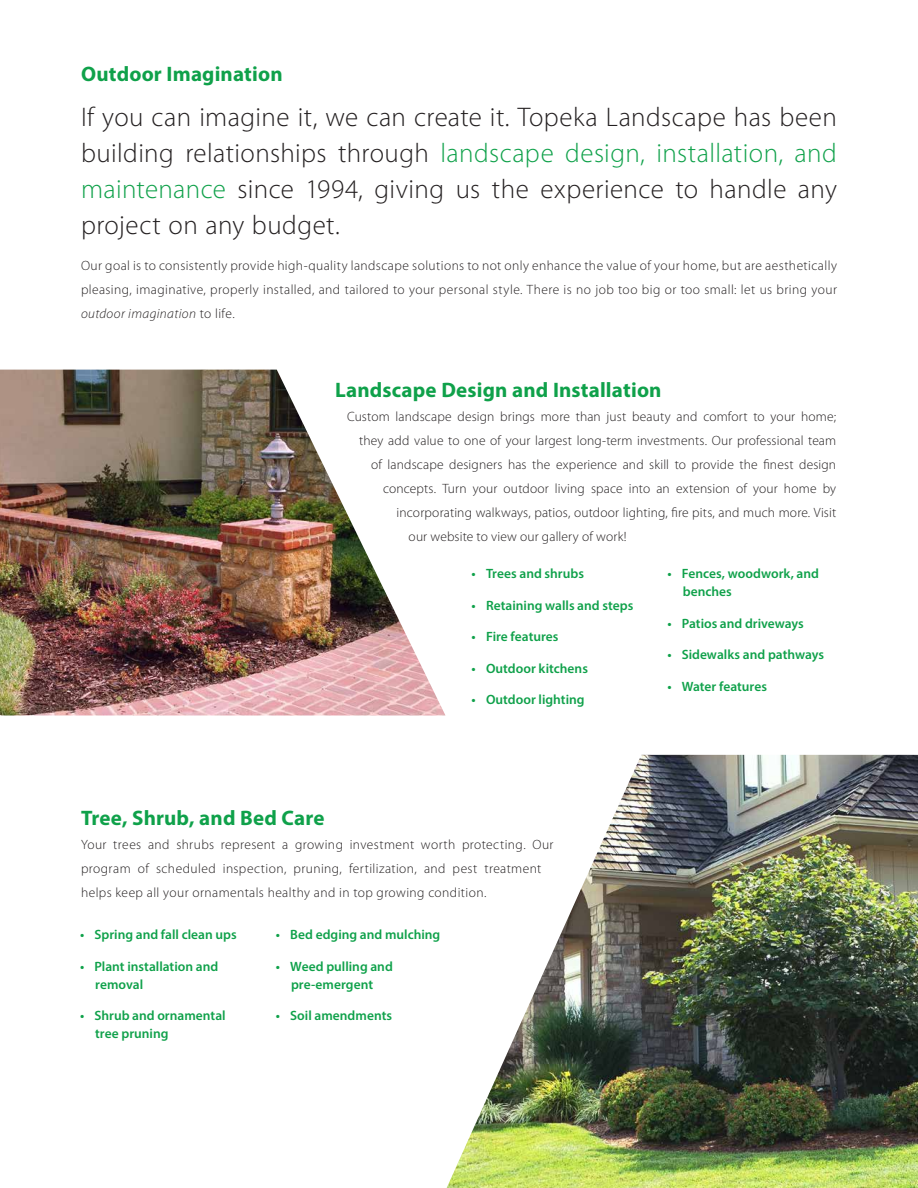
<style>
.page{position:relative;width:918px;height:1188px;background:#fff}
.page>*{position:absolute;margin:0;border:0;box-sizing:border-box;transform-origin:0 0}
.t1{font:300 27px/36px "Myriad Pro";letter-spacing:.02em;color:#231f20;text-align:justify}
.t2{font:700 21px "Myriad Pro";letter-spacing:.01em;color:#0fa14a}
.t3{font:300 13.5px/24px "Myriad Pro";letter-spacing:.015em;color:#231f20;text-align:justify}
.t4{font:600 13.5px/18px "Myriad Pro";color:#0fa14a}
.s1{color:#0fa14a}
.s2{font-style:italic}
</style>
<div class="page">
<img style="left:0;top:370px;width:446px;height:346px">
<img style="left:447px;top:755px;width:471px;height:433px">
<p class="t2" style="left:81px;top:60px;width:203px">Outdoor Imagination</p>
<p class="t1" style="left:81px;top:99px;width:758px">If you can imagine it, we can create it. Topeka Landscape has been building relationships through <span class="s1">landscape design, installation, and maintenance</span> since 1994, giving us the experience to handle any project on any budget.</p>
<p class="t3" style="left:81px;top:253px;width:758px">Our goal is to consistently provide high-quality landscape solutions to not only enhance the value of your home, but are aesthetically pleasing, imaginative, properly installed, and tailored to your personal style. There is no job too big or too small: let us bring your <span class="s2">outdoor imagination</span> to life.</p>
<p class="t2" style="left:335px;top:376px;width:328px">Landscape Design and Installation</p>
<p class="t3" style="left:347px;top:404px;width:490px">Custom landscape design brings more than just beauty and comfort to your home;</p>
<p class="t3" style="left:359px;top:428px;width:479px">they add value to one of your largest long-term investments. Our professional team</p>
<p class="t3" style="left:371px;top:452px;width:467px">of landscape designers has the experience and skill to provide the finest design</p>
<p class="t3" style="left:383px;top:476px;width:455px">concepts. Turn your outdoor living space into an extension of your home by</p>
<p class="t3" style="left:397px;top:500px;width:441px">incorporating walkways, patios, outdoor lighting, fire pits, and much more. Visit</p>
<p class="t3" style="left:409px;top:524px;width:219px">our website to view our gallery of work!</p>
<p class="t4" style="left:472px;top:564px;width:114px">• Trees and shrubs</p>
<p class="t4" style="left:472px;top:596px;width:163px">• Retaining walls and steps</p>
<p class="t4" style="left:472px;top:627px;width:88px">• Fire features</p>
<p class="t4" style="left:472px;top:659px;width:118px">• Outdoor kitchens</p>
<p class="t4" style="left:472px;top:690px;width:114px">• Outdoor lighting</p>
<p class="t4" style="left:683px;top:564px;width:138px;text-indent:-15px">• Fences, woodwork, and benches</p>
<p class="t4" style="left:667px;top:614px;width:138px">• Patios and driveways</p>
<p class="t4" style="left:667px;top:645px;width:158px">• Sidewalks and pathways</p>
<p class="t4" style="left:667px;top:677px;width:101px">• Water features</p>
<p class="t2" style="left:81px;top:804px;width:245px">Tree, Shrub, and Bed Care</p>
<p class="t3" style="left:81px;top:832px;width:474px;text-align:left">Your trees and shrubs represent a growing investment worth protecting. Our program of scheduled inspection, pruning, fertilization, and pest treatment helps keep all your ornamentals healthy and in top growing condition.</p>
<p class="t4" style="left:80px;top:925px;width:158px">• Spring and fall clean ups</p>
<p class="t4" style="left:95px;top:957px;width:125px;text-indent:-15px">• Plant installation and removal</p>
<p class="t4" style="left:95px;top:1006px;width:132px;text-indent:-15px">• Shrub and ornamental tree pruning</p>
<p class="t4" style="left:276px;top:925px;width:166px">• Bed edging and mulching</p>
<p class="t4" style="left:276px;top:957px;width:119px;text-align:center">• Weed pulling and pre-emergent</p>
<p class="t4" style="left:276px;top:1006px;width:118px">• Soil amendments</p>
</div>
